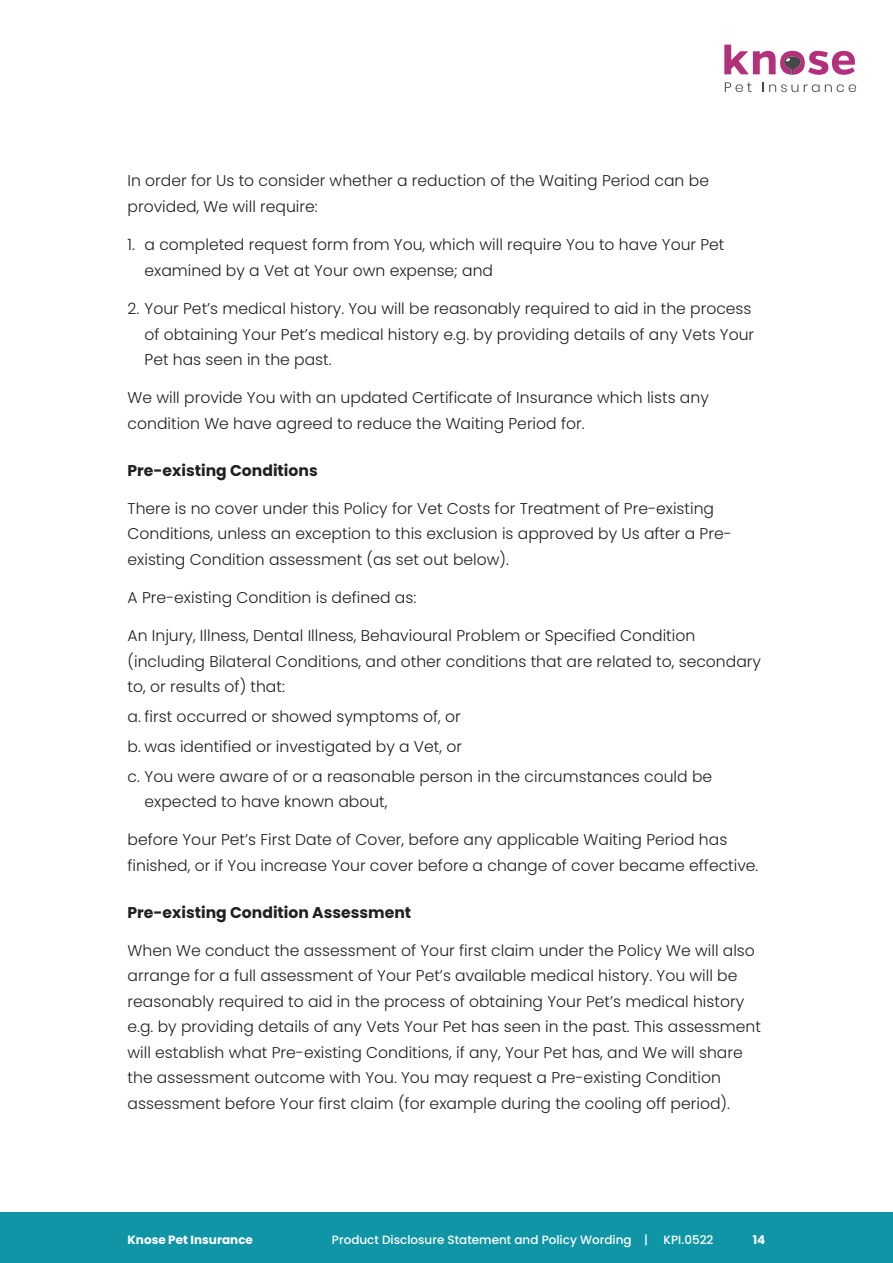
<style>
.page{position:relative;width:893px;height:1263px;background:#fff}
.page>*{position:absolute;margin:0;border:0;box-sizing:border-box;transform-origin:0 0}
.Body_Main{font:300 15.6px/25.5px "Poppins";color:#231f20}
.Body_First_Paragraph{font:300 15.6px/25.5px "Poppins";color:#231f20}
.Subheading{font:700 15.6px "Poppins";color:#231f20}
.t1{font:500 12px "Poppins";color:#fff}
.t2{font:700 12px "Poppins";color:#fff}
</style>
<div class="page">
<div style="left:0;top:1212px;width:893px;height:51px;background:#1095a6"></div>
<svg style="left:724px;top:45px;width:131px;height:30px"></svg>
<svg style="left:725px;top:82px;width:26px;height:10px"></svg>
<svg style="left:763px;top:82px;width:35px;height:10px"></svg>
<svg style="left:804px;top:84px;width:15px;height:8px"></svg>
<svg style="left:825px;top:84px;width:31px;height:8px"></svg>
<p class="Body_Main" style="left:128px;top:168px;width:583px">In order for Us to consider whether a reduction of the Waiting Period can be provided, We will require:</p>
<p class="Body_Main" style="left:145px;top:232px;width:581px;text-indent:-17px">1. a completed request form from You, which will require You to have Your Pet examined by a Vet at Your own expense; and</p>
<p class="Body_Main" style="left:145px;top:296px;width:611px;text-indent:-17px">2. Your Pet’s medical history. You will be reasonably required to aid in the process of obtaining Your Pet’s medical history e.g. by providing details of any Vets Your<br>Pet has seen in the past.</p>
<p class="Body_Main" style="left:128px;top:385px;width:583px">We will provide You with an updated Certificate of Insurance which lists any condition We have agreed to reduce the Waiting Period for.</p>
<p class="Subheading" style="left:128px;top:461px;width:192px">Pre-existing Conditions</p>
<p class="Body_First_Paragraph" style="left:128px;top:496px;width:606px">There is no cover under this Policy for Vet Costs for Treatment of Pre-existing<br>Conditions, unless an exception to this exclusion is approved by Us after a Pre&shy;existing Condition assessment (as set out below).</p>
<p class="Body_Main" style="left:128px;top:585px;width:290px">A Pre-existing Condition is defined as:</p>
<p class="Body_Main" style="left:128px;top:623px;width:635px">An Injury, Illness, Dental Illness, Behavioural Problem or Specified Condition (including Bilateral Conditions, and other conditions that are related to, secondary to, or results of) that:</p>
<p class="Body_Main" style="left:128px;top:704px;width:335px">a. first occurred or showed symptoms of, or</p>
<p class="Body_Main" style="left:128px;top:734px;width:336px">b. was identified or investigated by a Vet, or</p>
<p class="Body_Main" style="left:145px;top:763px;width:569px;text-indent:-17px">c. You were aware of or a reasonable person in the circumstances could be expected to have known about,</p>
<p class="Body_Main" style="left:128px;top:827px;width:632px">before Your Pet’s First Date of Cover, before any applicable Waiting Period has finished, or if You increase Your cover before a change of cover became effective.</p>
<p class="Subheading" style="left:128px;top:903px;width:285px">Pre-existing Condition Assessment</p>
<p class="Body_Main" style="left:128px;top:938px;width:635px">When We conduct the assessment of Your first claim under the Policy We will also arrange for a full assessment of Your Pet’s available medical history. You will be reasonably required to aid in the process of obtaining Your Pet’s medical history e.g. by providing details of any Vets Your Pet has seen in the past. This assessment will establish what Pre-existing Conditions, if any, Your Pet has, and We will share the assessment outcome with You. You may request a Pre-existing Condition assessment before Your first claim (for example during the cooling off period).</p>
<p class="t2" style="left:128px;top:1232px;width:127px">Knose Pet Insurance</p>
<p class="t1" style="left:332px;top:1232px;width:317px">Product Disclosure Statement and Policy Wording |</p>
<p class="t1" style="left:664px;top:1232px;width:52px">KPI.0522</p>
<p class="t2" style="left:753px;top:1232px;width:14px">14</p>
</div>
